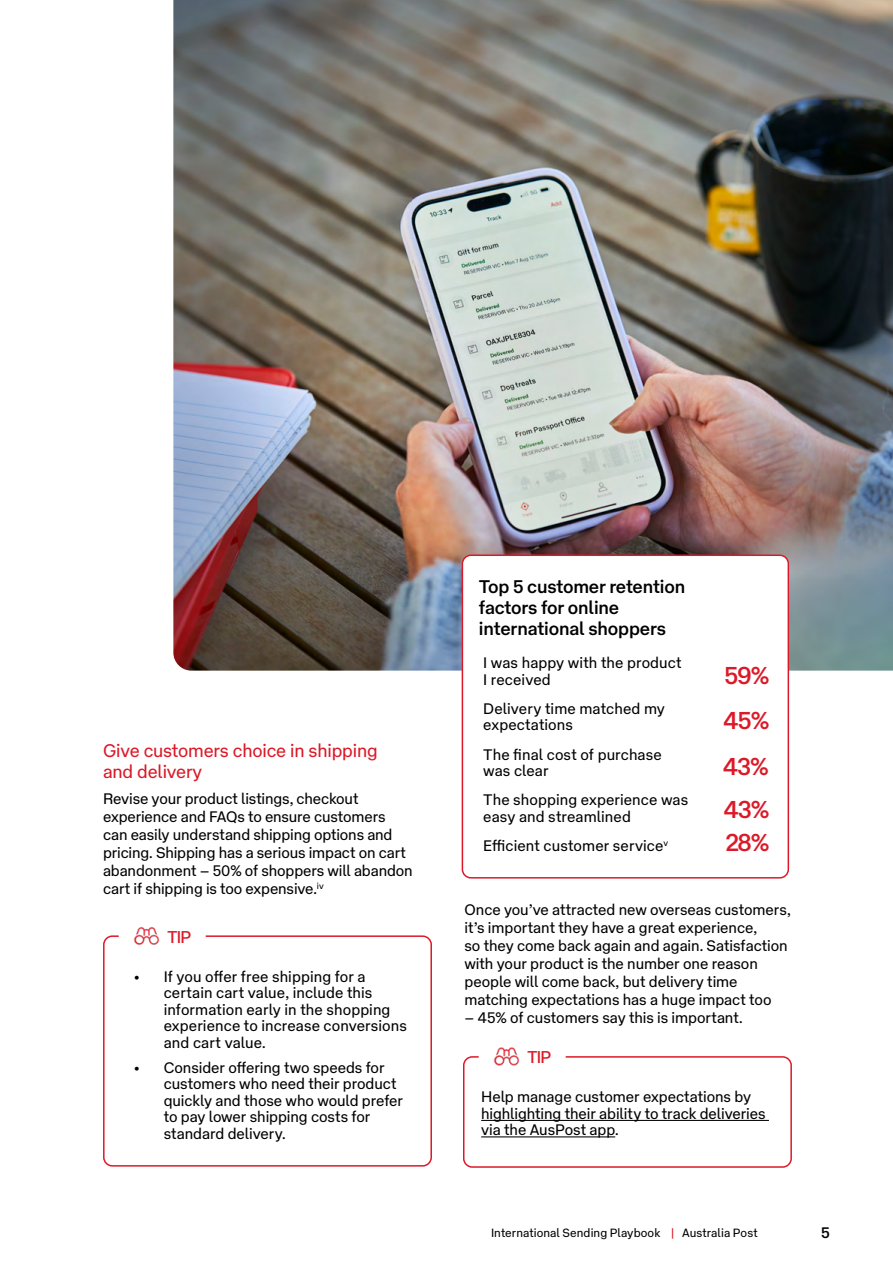
<style>
.page{position:relative;width:893px;height:1263px;background:#fff}
.page>*{position:absolute;margin:0;border:0;box-sizing:border-box;transform-origin:0 0}
.t1{font:500 24px "AP Type Pro Display";letter-spacing:-.01em;color:#dc1928}
.t2{font:500 18px/21px "AP Type Pro Text";letter-spacing:-.01em;color:#000}
.t3{font:18px/21px "AP Type Pro Text";letter-spacing:-.01em;color:#dc1928}
.t4{font:16.8px "AP Type Pro Display";letter-spacing:-.01em;color:#dc1928}
.t5{font:15px/16.5px "AP Type Pro Text";letter-spacing:-.005em;color:#000}
.t6{font:500 15px "AP Type Pro Text";color:#000}
.t7{font:11.7px "AP Type Pro Text";letter-spacing:.005em;color:#000}
.s1{color:#dc1928}
</style>
<div class="page">
<div style="left:103px;top:935px;width:329px;height:231px;border:2px solid #dc1928;border-radius:9px"></div>
<img style="left:173px;top:0;width:720px;height:671px">
<div style="left:462px;top:555px;width:326px;height:323px;background:#fff;border-radius:9px"></div>
<div style="left:462px;top:554px;width:327px;height:324px;border:2px solid #dc1928;border-radius:9px"></div>
<div style="left:119px;top:917px;width:87px;height:36px;background:#fff;border-radius:18px"></div>
<img style="left:134px;top:926px;width:26px;height:19px">
<div style="left:463px;top:1056px;width:329px;height:112px;border:2px solid #dc1928;border-radius:9px"></div>
<hr style="left:481px;top:1120px;width:288px;height:1px;background:#000">
<hr style="left:481px;top:1136px;width:134px;height:1px;background:#000">
<div style="left:479px;top:1037px;width:87px;height:37px;background:#fff;border-radius:18px"></div>
<img style="left:494px;top:1047px;width:26px;height:19px">
<h3 class="t3" style="left:103px;top:738px;width:276px">Give customers choice in shipping and delivery</h3>
<p class="t5" style="left:103px;top:788px;width:311px;line-height:18px">Revise your product listings, checkout experience and FAQs to ensure customers can easily understand shipping options and pricing. Shipping has a serious impact on cart abandonment – 50% of shoppers will abandon cart if shipping is too expensive.<sup>iv</sup></p>
<h3 class="t4" style="left:167px;top:923px;width:25px">TIP</h3>
<p class="t5" style="left:164px;top:966px;width:245px;text-indent:-30px">• If you offer free shipping for a certain cart value, include this information early in the shopping experience to increase conversions and cart value.</p>
<p class="t5" style="left:164px;top:1057px;width:241px;text-indent:-30px">• Consider offering two speeds for customers who need their product quickly and those who would prefer to pay lower shipping costs for standard delivery.</p>
<h3 class="t2" style="left:479px;top:574px;width:208px">Top 5 customer retention factors for online international shoppers</h3>
<p class="t5" style="left:483px;top:653px;width:200px">I was happy with the product<br>I received</p>
<p class="t1" style="left:725px;top:656px;width:46px">59%</p>
<p class="t5" style="left:483px;top:699px;width:183px">Delivery time matched my expectations</p>
<p class="t1" style="left:723px;top:701px;width:47px">45%</p>
<p class="t5" style="left:483px;top:744px;width:180px">The final cost of purchase was clear</p>
<p class="t1" style="left:723px;top:746px;width:47px">43%</p>
<p class="t5" style="left:483px;top:790px;width:207px">The shopping experience was easy and streamlined</p>
<p class="t1" style="left:724px;top:790px;width:47px">43%</p>
<p class="t5" style="left:483px;top:836px;width:186px">Efficient customer service<sup>v</sup></p>
<p class="t1" style="left:726px;top:822px;width:45px">28%</p>
<p class="t5" style="left:464px;top:899px;width:328px;line-height:18px">Once you’ve attracted new overseas customers, it’s important they have a great experience,<br>so they come back again and again. Satisfaction with your product is the number one reason people will come back, but delivery time matching expectations has a huge impact too</p>
<p class="t5" style="left:464px;top:1008px;width:280px">– 45% of customers say this is important.</p>
<h3 class="t4" style="left:527px;top:1043px;width:25px">TIP</h3>
<p class="t5" style="left:481px;top:1087px;width:286px">Help manage customer expectations by highlighting their ability to track deliveries via the AusPost app.</p>
<p class="t7" style="left:491px;top:1223px;width:268px">International Sending Playbook <span class="s1">|</span> Australia Post</p>
<p class="t6" style="left:821px;top:1220px;width:10px">5</p>
</div>
